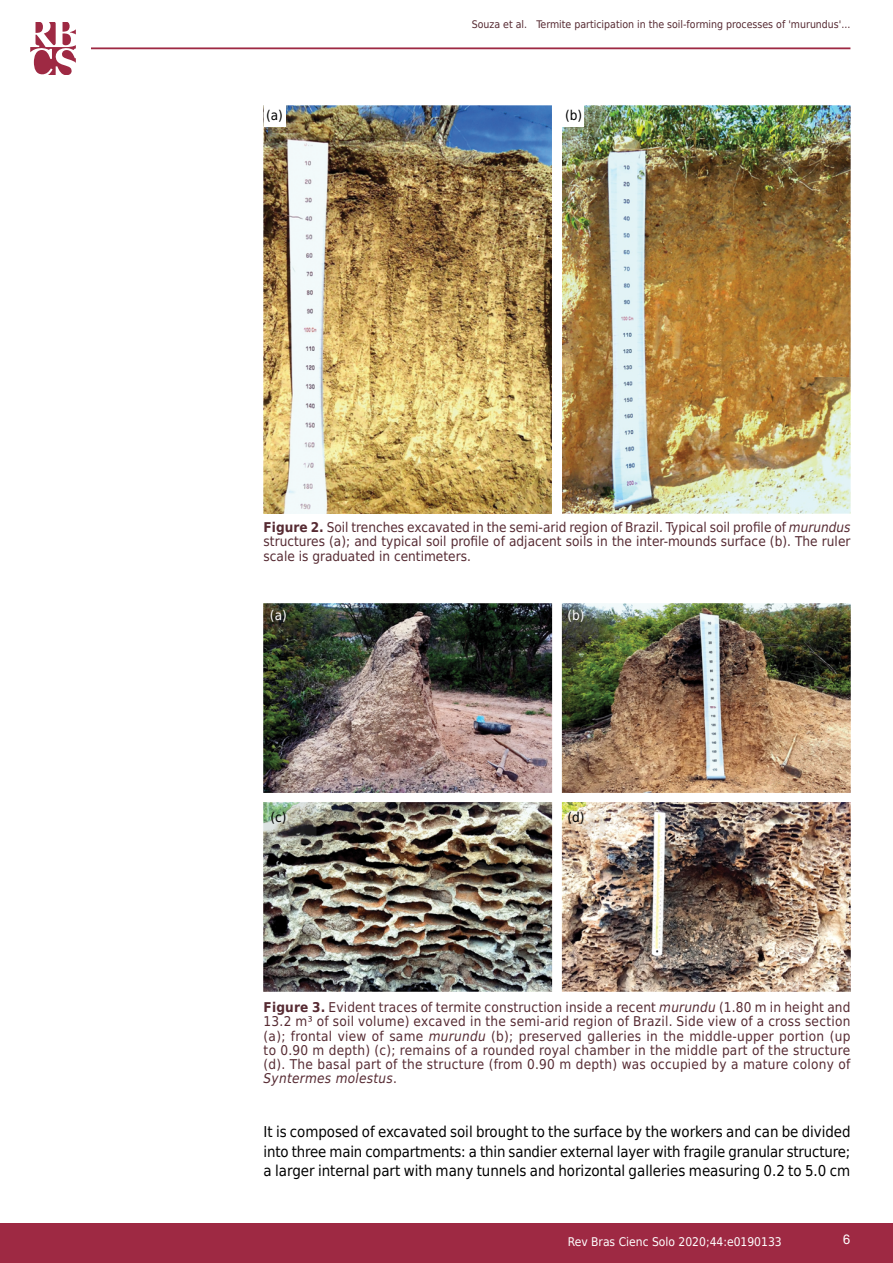
<style>
.page{position:relative;width:893px;height:1263px;background:#fff}
.page>*{position:absolute;margin:0;border:0;box-sizing:border-box;transform-origin:0 0}
.t1{font:15px/19.5px "DejaVu Sans Condensed";color:#000;text-align:justify}
.t2{font:13.5px/14.2px "DejaVu Sans Condensed";color:#562a32;text-align:justify}
.t3{font:13.5px "DejaVu Sans Condensed";color:#000}
.t4{font:13.5px "DejaVu Sans Condensed";color:#fff}
.t5{font:13.5px "Akkurat Pro";color:#fff}
.t6{font:12px "DejaVu Sans Condensed";color:#fff}
.t7{font:10.5px "DejaVu Sans Condensed";color:#562a32}
.s1{font-weight:700}
.s2{font-style:italic}
</style>
<div class="page">
<div style="left:0;top:1223px;width:893px;height:40px;background:#9e2943"></div>
<hr style="left:91px;top:47px;width:759px;height:2px;background:#9e2943">
<svg style="left:30px;top:22px;width:46px;height:52px"></svg>
<img style="left:264px;top:105px;width:586px;height:408px">
<div style="left:264px;top:105px;width:21px;height:22px;background:#fff"></div>
<div style="left:562px;top:105px;width:22px;height:22px;background:#fff"></div>
<img style="left:264px;top:603px;width:586px;height:389px">
<p class="t7" style="left:472px;top:16px;width:380px">Souza et al. Termite participation in the soil-forming processes of 'murundus'...</p>
<p class="t3" style="left:266px;top:104px;width:18px">(a)</p>
<p class="t3" style="left:565px;top:104px;width:19px">(b)</p>
<p class="t2" style="left:264px;top:520px;width:588px"><span class="s1">Figure 2.</span> Soil trenches excavated in the semi-arid region of Brazil. Typical soil profile of <span class="s2">murundus </span>structures (a); and typical soil profile of adjacent soils in the inter-mounds surface (b). The ruler scale is graduated in centimeters.</p>
<p class="t4" style="left:270px;top:605px;width:18px">(a)</p>
<p class="t4" style="left:567px;top:605px;width:19px">(b)</p>
<p class="t3" style="left:270px;top:806px;width:18px">(c)</p>
<p class="t3" style="left:567px;top:806px;width:19px">(d)</p>
<p class="t2" style="left:264px;top:1000px;width:588px"><span class="s1">Figure 3.</span> Evident traces of termite construction inside a recent <span class="s2">murundu</span> (1.80 m in height and 13.2 m³ of soil volume) excaved in the semi-arid region of Brazil. Side view of a cross section (a); frontal view of same <span class="s2">murundu</span> (b); preserved galleries in the middle-upper portion (up to 0.90 m depth) (c); remains of a rounded royal chamber in the middle part of the structure (d). The basal part of the structure (from 0.90 m depth) was occupied by a mature colony of <span class="s2">Syntermes molestus</span>.</p>
<p class="t1" style="left:264px;top:1122px;width:588px">It is composed of excavated soil brought to the surface by the workers and can be divided into three main compartments: a thin sandier external layer with fragile granular structure; a larger internal part with many tunnels and horizontal galleries measuring 0.2 to 5.0 cm</p>
<p class="t6" style="left:568px;top:1231px;width:215px">Rev Bras Cienc Solo 2020;44:e0190133</p>
<p class="t5" style="left:843px;top:1231px;width:9px">6</p>
</div>
